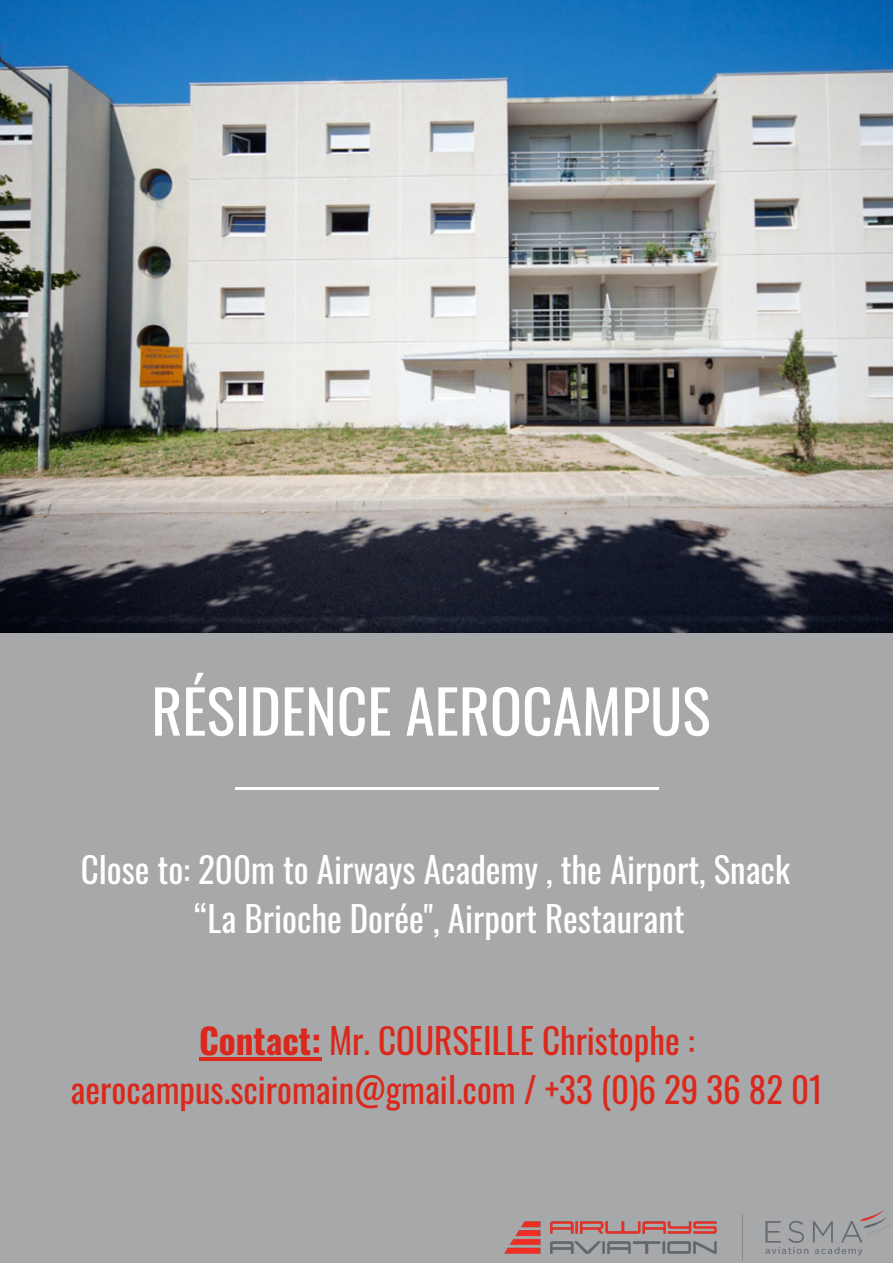
<style>
.page{position:relative;width:893px;height:1263px;background:#a7a8aa}
.page>*{position:absolute;margin:0;border:0;box-sizing:border-box;transform-origin:0 0}
.t1{font:59.55px "Oswald";color:#fff}
.t2{font:35.03px "Oswald";color:#fff}
.t3{font:35.03px/49px "Oswald";color:#da291c;text-align:center}
.s1{font-weight:700}
</style>
<div class="page">
<img style="left:0;top:0;width:892px;height:632px">
<hr style="left:235px;top:787px;width:423px;height:2px;background:#fff">
<hr style="left:199px;top:1057px;width:122px;height:3px;background:#da291c">
<img style="left:504px;top:1210px;width:386px;height:51px">
<p class="t1" style="left:151px;top:665px;width:560px">RÉSIDENCE AEROCAMPUS</p>
<p class="t2" style="left:81px;top:842px;width:711px">Close to: 200m to Airways Academy , the Airport, Snack</p>
<p class="t2" style="left:194px;top:891px;width:492px">“La Brioche Dorée", Airport Restaurant</p>
<p class="t3" style="left:71px;top:1014px;width:754px"><span class="s1">Contact:</span> Mr. COURSEILLE Christophe : aerocampus.sciromain@gmail.com / +33 (0)6 29 36 82 01</p>
</div>
